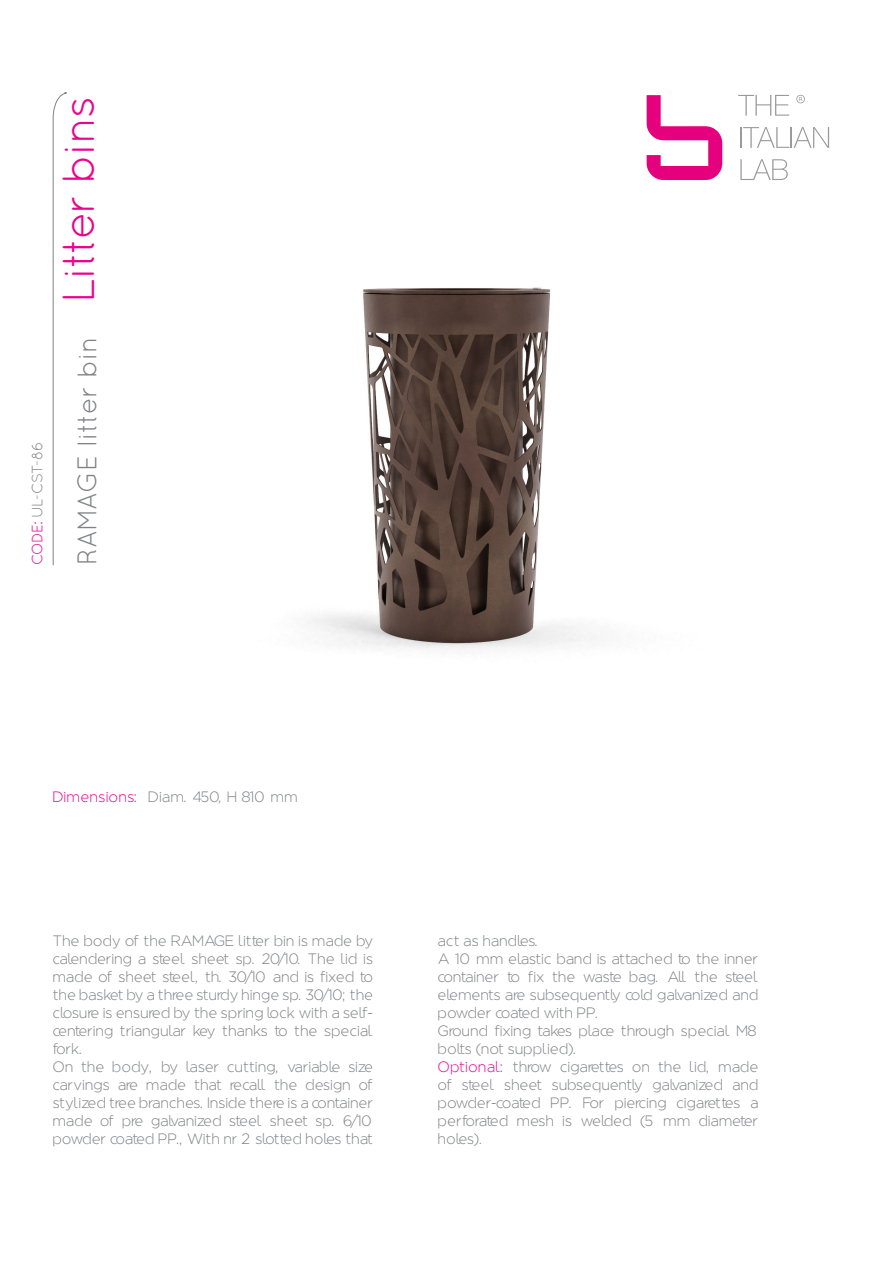
<style>
.page{position:relative;width:893px;height:1263px;background:#fff}
.page>*{position:absolute;margin:0;border:0;box-sizing:border-box;transform-origin:0 0}
.t1{font:45px "Quicksand";letter-spacing:-.03em;color:#ed028c}
.t2{font:27px "Quicksand";color:#808285}
.t3{font:300 15px/18px "Regencie";letter-spacing:.025em;color:#808285;text-align:justify}
.t4{font:300 15px "Regencie";letter-spacing:.045em;color:#808285}
.t5{font:15px "Quicksand";letter-spacing:-.05em;color:#808285}
.s1{color:#ed028c}
</style>
<div class="page">
<img style="left:308px;top:287px;width:288px;height:362px">
<svg style="left:738px;top:95px;width:51px;height:21px"></svg>
<hr style="left:740px;top:127px;width:2px;height:21px;background:#9b9999">
<svg style="left:743px;top:127px;width:86px;height:21px"></svg>
<svg style="left:740px;top:159px;width:48px;height:21px"></svg>
<svg style="left:647px;top:95px;width:75px;height:85px"></svg>
<svg style="left:796px;top:95px;width:9px;height:8px"></svg>
<svg style="left:52px;top:92px;width:15px;height:474px"></svg>
<p class="t5" style="left:29px;top:565px;width:125px;rotate:-90deg"><span class="s1">CODE:</span> UL-CST-86</p>
<p class="t1" style="left:53px;top:303px;width:209px;rotate:-90deg">Litter bins</p>
<p class="t2" style="left:71px;top:565px;width:230px;rotate:-90deg">RAMAGE litter bin</p>
<p class="t4" style="left:53px;top:787px;width:246px"><span class="s1">Dimensions:</span> Diam. 450, H 810 mm</p>
<p class="t3" style="left:53px;top:931px;width:322px">The body of the RAMAGE litter bin is made by calendering a steel sheet sp. 20/10. The lid is made of sheet steel, th. 30/10 and is fixed to the basket by a three sturdy hinge sp. 30/10; the closure is ensured by the spring lock with a self&shy;centering triangular key thanks to the special fork.</p>
<p class="t3" style="left:53px;top:1057px;width:322px">On the body, by laser cutting, variable size carvings are made that recall the design of stylized tree branches. Inside there is a container made of pre galvanized steel sheet sp. 6/10 powder coated PP., With nr 2 slotted holes that</p>
<p class="t3" style="left:438px;top:931px;width:101px">act as handles.</p>
<p class="t3" style="left:438px;top:949px;width:322px">A 10 mm elastic band is attached to the inner container to fix the waste bag. All the steel elements are subsequently cold galvanized and powder coated with PP.</p>
<p class="t3" style="left:438px;top:1021px;width:320px">Ground fixing takes place through special M8 bolts (not supplied).</p>
<p class="t3" style="left:438px;top:1057px;width:322px"><span class="s1">Optional:</span> throw cigarettes on the lid, made of steel sheet subsequently galvanized and powder-coated PP. For piercing cigarettes a perforated mesh is welded (5 mm diameter holes).</p>
</div>
